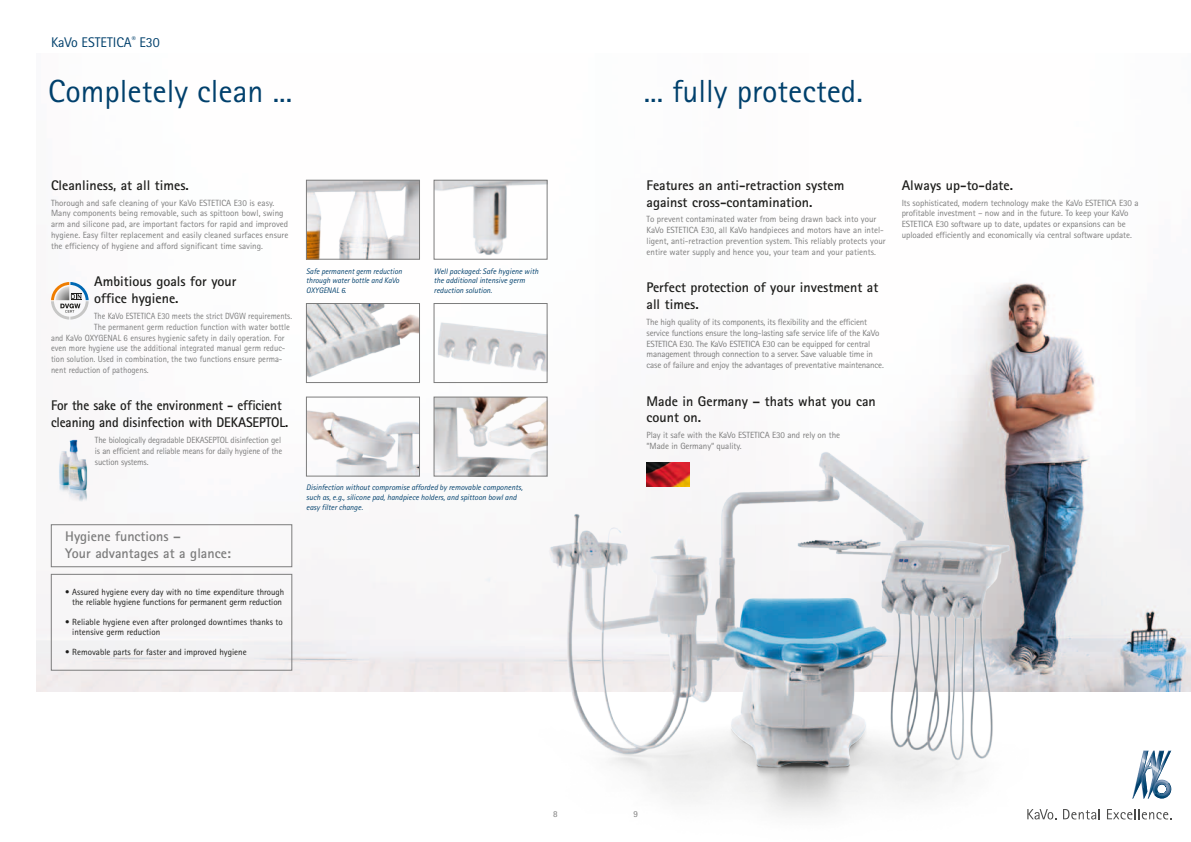
<style>
.page{position:relative;width:1191px;height:842px;background:#fff}
.page>*{position:absolute;margin:0;border:0;box-sizing:border-box;transform-origin:0 0}
.t1{font:32px "Rotis Sans Serif Pro Cyr";color:#00406c}
.t2{font:700 14px/16.8px "Rotis Sans Serif Pro Cyr";color:#1d1d1b}
.t3{font:700 14px/16.8px "Rotis Sans Serif Pro Cyr";color:#1d1d1b;scale:.95 1}
.t4{font:700 14px/16.8px "Rotis Sans Serif Pro Cyr";color:#7c7c7c}
.t5{font:14px "Rotis Sans Serif Pro Cyr";color:#00406c}
.t6{font:9px/10.8px "Rotis Sans Serif Pro Cyr";letter-spacing:-.005em;color:#7c7c7c}
.t7{font:9px "Rotis Sans Serif Pro Cyr";letter-spacing:-.005em;color:#7c7c7c;scale:.95 1}
.t8{font:9px/10.8px "Rotis Sans Serif Pro Cyr";color:#1d1d1b;text-align:center}
.t9{font:9px "Rotis Sans Serif Pro Cyr";letter-spacing:-.005em;color:#7c7c7c;scale:.92 1}
.t10{font:italic 8px/9.6px "Rotis Sans Serif Pro Cyr";color:#00406c}
</style>
<div class="page">
<svg style="left:1132px;top:750px;width:39px;height:48px"></svg>
<svg style="left:1063px;top:809px;width:37px;height:10px"></svg>
<svg style="left:1107px;top:809px;width:64px;height:10px"></svg>
<svg style="left:1028px;top:809px;width:28px;height:10px"></svg>
<img style="left:37px;top:179px;width:511px;height:513px">
<img style="left:922px;top:283px;width:269px;height:409px">
<div style="left:52px;top:525px;width:239px;height:42px;background:#f9f8f9"></div>
<div style="left:52px;top:574px;width:239px;height:96px;background:#f7f6f7"></div>
<div style="left:51px;top:524px;width:241px;height:43px;border:1px solid #7c7c7c"></div>
<div style="left:51px;top:574px;width:241px;height:96px;border:1px solid #7c7c7c"></div>
<img style="left:308px;top:182px;width:110px;height:75px">
<div style="left:306px;top:180px;width:114px;height:79px;border:1px solid #7c7c7c"></div>
<img style="left:308px;top:305px;width:110px;height:76px">
<div style="left:306px;top:303px;width:114px;height:80px;border:1px solid #7c7c7c"></div>
<img style="left:436px;top:182px;width:109px;height:75px">
<div style="left:434px;top:180px;width:113px;height:79px;border:1px solid #7c7c7c"></div>
<img style="left:436px;top:305px;width:109px;height:76px">
<div style="left:434px;top:303px;width:113px;height:80px;border:1px solid #7c7c7c"></div>
<img style="left:308px;top:399px;width:110px;height:75px">
<div style="left:306px;top:397px;width:114px;height:79px;border:1px solid #7c7c7c"></div>
<img style="left:436px;top:399px;width:109px;height:75px">
<div style="left:434px;top:397px;width:113px;height:79px;border:1px solid #7c7c7c"></div>
<svg style="left:51px;top:282px;width:38px;height:38px"></svg>
<img style="left:51px;top:439px;width:44px;height:68px">
<img style="left:531px;top:449px;width:497px;height:371px">
<img style="left:646px;top:462px;width:44px;height:24px">
<h2 class="t5" style="left:51px;top:34px;width:110px">KaVo ESTETICA<sup>®</sup> E30</h2>
<h1 class="t1" style="left:48px;top:72px;width:246px">Completely clean ...</h1>
<h2 class="t2" style="left:51px;top:177px;width:139px">Cleanliness, at all times.</h2>
<p class="t6" style="left:51px;top:197px;width:239px">Thorough and safe cleaning of your KaVo ESTETICA E30 is easy.<br>Many components being removable, such as spittoon bowl, swing arm and silicone pad, are important factors for rapid and improved hygiene. Easy filter replacement and easily cleaned surfaces ensure the efficiency of hygiene and afford significant time saving.</p>
<h2 class="t2" style="left:94px;top:273px;width:144px">Ambitious goals for your office hygiene.</h2>
<p class="t9" style="left:94px;top:311px;width:216px">The KaVo ESTETICA E30 meets the strict DVGW requirements.</p>
<p class="t7" style="left:94px;top:321px;width:207px">The permanent germ reduction function with water bottle</p>
<p class="t7" style="left:51px;top:332px;width:247px">and KaVo OXYGENAL 6 ensures hygienic safety in daily operation. For</p>
<p class="t7" style="left:51px;top:343px;width:248px">even more hygiene use the additional integrated manual germ reduc-</p>
<p class="t7" style="left:51px;top:354px;width:245px">tion solution. Used in combination, the two functions ensure perma-</p>
<p class="t7" style="left:51px;top:365px;width:104px">nent reduction of pathogens.</p>
<h2 class="t3" style="left:51px;top:397px;width:251px">For the sake of the environment - efficient cleaning and disinfection with DEKASEPTOL.</h2>
<p class="t6" style="left:95px;top:435px;width:189px">The biologically degradable DEKASEPTOL disinfection gel is an efficient and reliable means for daily hygiene of the suction systems.</p>
<h2 class="t4" style="left:65px;top:528px;width:167px">Hygiene functions –<br>Your advantages at a glance:</h2>
<p class="t8" style="left:65px;top:586px;width:220px">• Assured hygiene every day with no time expenditure through the reliable hygiene functions for permanent germ reduction</p>
<p class="t8" style="left:72px;top:616px;width:212px;text-align:left;text-indent:-7px">• Reliable hygiene even after prolonged downtimes thanks to intensive germ reduction</p>
<p class="t8" style="left:65px;top:646px;width:183px">• Removable parts for faster and improved hygiene</p>
<p class="t10" style="left:306px;top:266px;width:97px">Safe permanent germ reduction through water bottle and KaVo<br>OXYGENAL 6.</p>
<p class="t10" style="left:434px;top:266px;width:106px">Well packaged: Safe hygiene with the additional intensive germ reduction solution.</p>
<p class="t10" style="left:306px;top:483px;width:218px">Disinfection without compromise afforded by removable components, such as, e.g., silicone pad, handpiece holders, and spittoon bowl and easy filter change.</p>
<h1 class="t1" style="left:643px;top:72px;width:221px">... fully protected.</h1>
<h2 class="t2" style="left:646px;top:177px;width:199px">Features an anti-retraction system against cross-contamination.</h2>
<p class="t6" style="left:646px;top:214px;width:241px">To prevent contaminated water from being drawn back into your KaVo ESTETICA E30, all KaVo handpieces and motors have an intel&shy;ligent, anti--retraction prevention system. This reliably protects your entire water supply and hence you, your team and your patients.</p>
<h2 class="t2" style="left:646px;top:279px;width:233px">Perfect protection of your investment at all times.</h2>
<p class="t6" style="left:646px;top:316px;width:239px">The high quality of its components, its flexibility and the efficient service functions ensure the long-lasting safe service life of the KaVo ESTETICA E30. The KaVo ESTETICA E30 can be equipped for central management through connection to a server. Save valuable time in case of failure and enjoy the advantages of preventative maintenance.</p>
<h2 class="t2" style="left:646px;top:392px;width:231px">Made in Germany – thats what you can count on.</h2>
<p class="t6" style="left:646px;top:430px;width:195px">Play it safe with the KaVo ESTETICA E30 and rely on the “Made in Germany“ quality.</p>
<h2 class="t2" style="left:901px;top:177px;width:113px">Always up-to-date.</h2>
<p class="t6" style="left:901px;top:197px;width:238px">Its sophisticated, modern technology make the KaVo ESTETICA E30 a profitable investment – now and in the future. To keep your KaVo ESTETICA E30 software up to date, updates or expansions can be uploaded efficiently and economically via central software update.</p>
<p class="t6" style="left:553px;top:808px;width:6px">8</p>
<p class="t6" style="left:633px;top:808px;width:6px">9</p>
</div>
